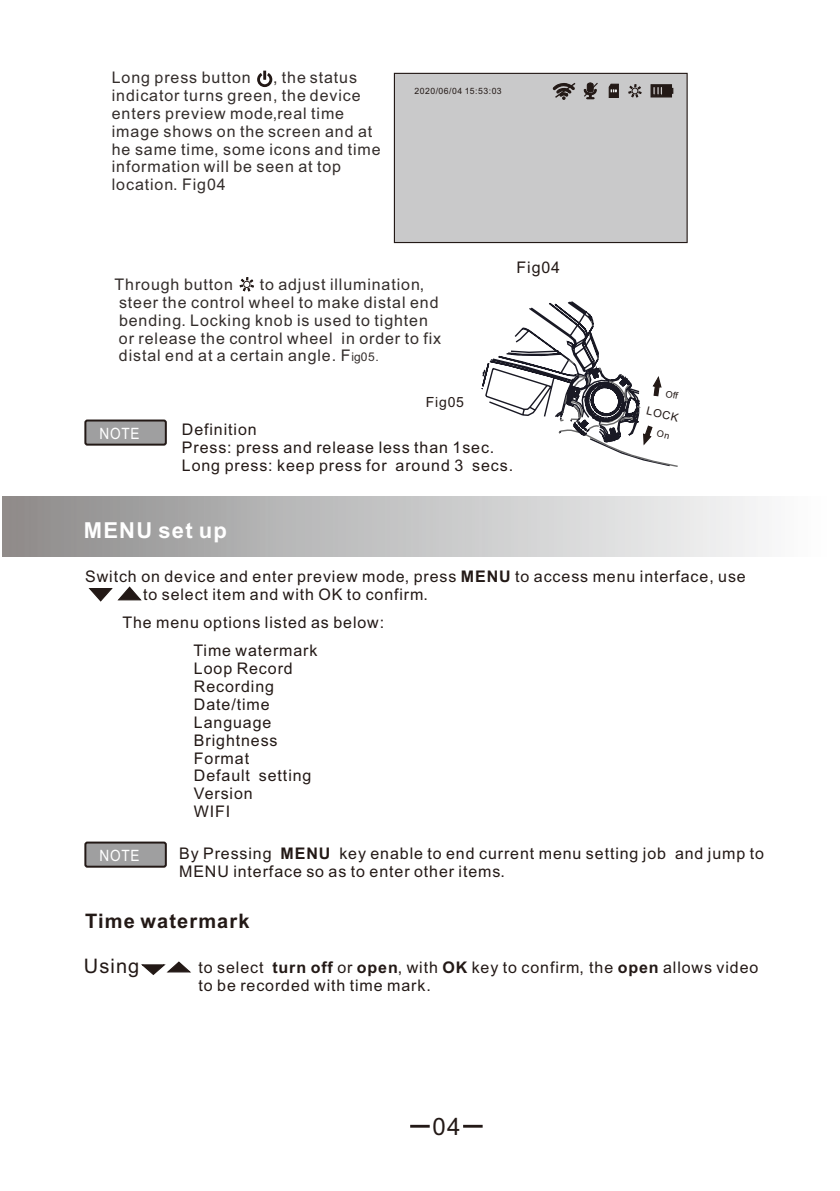
<style>
.page{position:relative;width:840px;height:1191px;background:#fff}
.page>*{position:absolute;margin:0;border:0;box-sizing:border-box;transform-origin:0 0}
.t1{font:24px "Arial";color:#231916}
.t2{font:700 22px "Arial";letter-spacing:.055em;color:#fff}
.t3{font:700 20px "Arial";letter-spacing:.055em;color:#231916}
.t4{font:20px "Arial";letter-spacing:.055em;color:#231916}
.t5{font:16px/17.8px "Arial";letter-spacing:.055em;color:#231916}
.t6{font:16px/17.8px "Arial";letter-spacing:.055em;color:#332d2b}
.t7{font:15.6px "Arial";letter-spacing:.055em;color:#fff;scale:.87 1}
.t8{font:14px "Arial";letter-spacing:.055em;color:#231916}
.t9{font:11.2px "Arial";color:#231916}
.t10{font:8.6px "Arial";letter-spacing:.055em;color:#231916}
.s1{font-size:12px}
.s2{font-weight:700}
</style>
<div class="page">
<svg style="left:257px;top:70px;width:16px;height:18px"></svg>
<svg style="left:239px;top:277px;width:15px;height:15px"></svg>
<svg style="left:88px;top:586px;width:54px;height:16px"></svg>
<div style="left:393px;top:72px;width:294px;height:172px;background:#c9c9ca"></div>
<svg style="left:628px;top:74px;width:13px;height:25px"></svg>
<svg style="left:607px;top:83px;width:12px;height:16px"></svg>
<svg style="left:649px;top:84px;width:24px;height:14px"></svg>
<svg style="left:582px;top:81px;width:16px;height:19px"></svg>
<svg style="left:552px;top:81px;width:24px;height:19px"></svg>
<div style="left:84px;top:419px;width:83px;height:26px;background:#9f9fa0;border:2px solid #231916;border-radius:2px"></div>
<hr style="left:463px;top:1124px;width:19px;height:3px;background:#231916">
<hr style="left:410px;top:1124px;width:19px;height:3px;background:#231916">
<div style="left:84px;top:841px;width:83px;height:26px;background:#9f9fa0;border:2px solid #231916;border-radius:2px"></div>
<svg style="left:141px;top:961px;width:50px;height:14px"></svg>
<svg style="left:481px;top:301px;width:197px;height:166px"></svg>
<p class="t6" style="left:112px;top:70px;width:270px;text-indent:161px">, the status indicator turns green, the device enters preview mode,real time image shows on the screen and at he same time, some icons and time information will be seen at top location. Fig04</p>
<p class="t6" style="left:112px;top:70px;width:140px">Long press button</p>
<p class="t10" style="left:414px;top:87px;width:89px">2020/06/04 15:53:03</p>
<p class="t6" style="left:114px;top:277px;width:120px">Through button</p>
<p class="t6" style="left:119px;top:277px;width:323px;text-indent:141px">to adjust illumination, steer the control wheel to make distal end bending. Locking knob is used to tighten or release the control wheel in order to fix distal end at a certain angle. F<span class="s1">ig05.</span></p>
<p class="t8" style="left:425px;top:397px;width:40px">Fig05</p>
<p class="t5" style="left:516px;top:260px;width:45px">Fig04</p>
<p class="t7" style="left:99px;top:427px;width:48px">NOTE</p>
<p class="t5" style="left:182px;top:422px;width:332px">Definition<br>Press: press and release less than 1sec.<br>Long press: keep press for around 3 secs.</p>
<p class="t9" style="left:647px;top:406px;width:34px;rotate:14deg">LOCK</p>
<h2 class="t2" style="left:84px;top:522px;width:145px">MENU set up</h2>
<p class="t5" style="left:143px;top:569px;width:604px;text-indent:-58px">Switch on device and enter preview mode, press <span class="s2">MENU</span> to access menu interface, use to select item and with OK to confirm.</p>
<p class="t5" style="left:122px;top:610px;width:263px;line-height:28.2px;text-align:center">The menu options listed as below:<br>Time watermark</p>
<p class="t5" style="left:194px;top:661px;width:119px">Loop Record<br>Recording<br>Date/time<br>Language<br>Brightness<br>Format<br>Default setting<br>Version<br>WIFI</p>
<p class="t7" style="left:99px;top:849px;width:48px">NOTE</p>
<p class="t5" style="left:179px;top:845px;width:586px">By Pressing <span class="s2">MENU</span> key enable to end current menu setting job and jump to<br>MENU interface so as to enter other items.</p>
<p class="t3" style="left:85px;top:914px;width:166px">Time watermark</p>
<p class="t4" style="left:84px;top:959px;width:57px">Using</p>
<p class="t5" style="left:198px;top:959px;width:561px">to select <span class="s2">turn off</span> or <span class="s2">open</span>, with <span class="s2">OK</span> key to confirm, the <span class="s2">open</span> allows video to be recorded with time mark.</p>
<h1 class="t1" style="left:432px;top:1117px;width:30px">04</h1>
</div>
